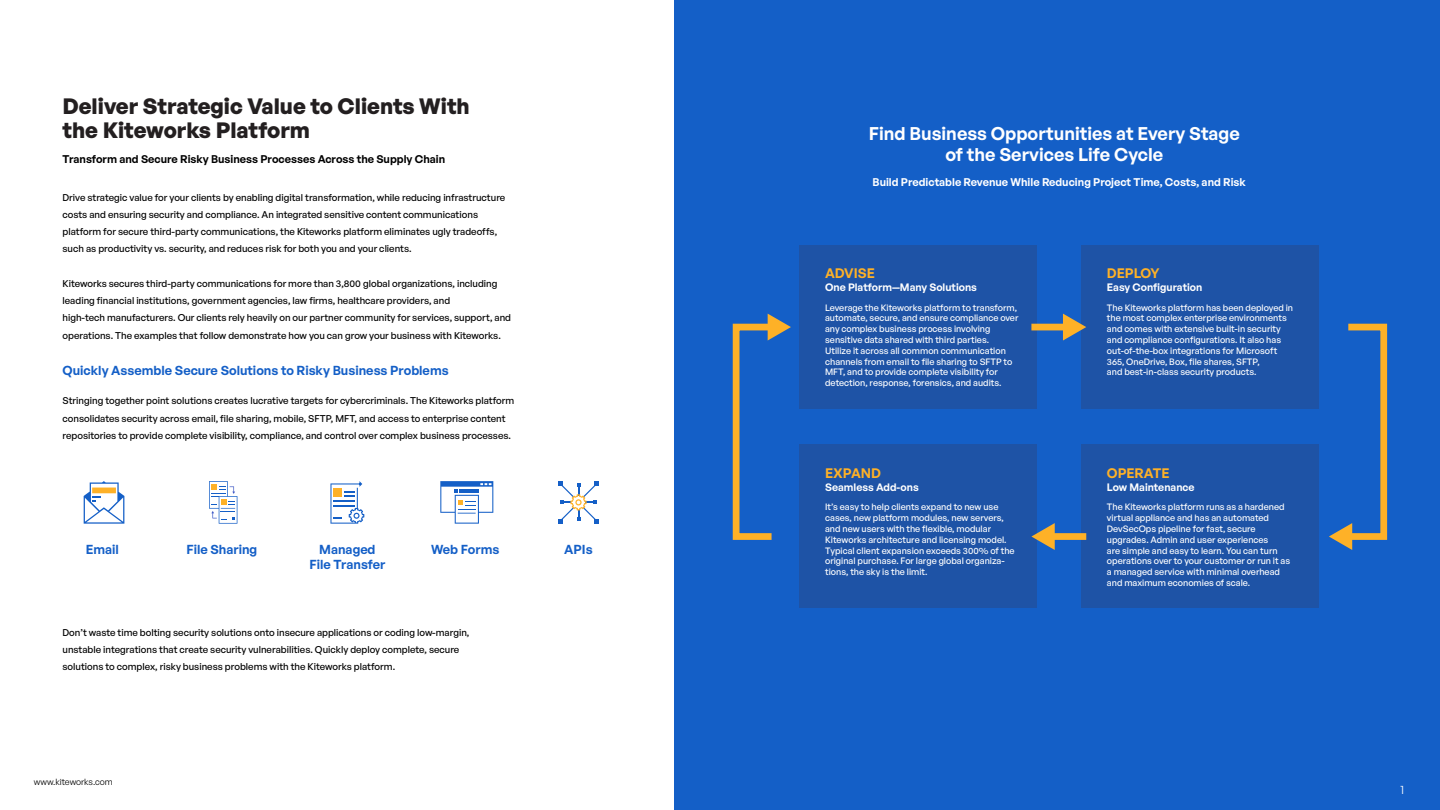
<style>
.page{position:relative;width:1440px;height:810px;background:#fff}
.page>*{position:absolute;margin:0;border:0;box-sizing:border-box;transform-origin:0 0}
.t1{font:700 21.75px/24px "General Sans";color:#231f20}
.t2{font:600 18px/21.6px "General Sans";color:#fff;text-align:center}
.t3{font:600 13.5px "General Sans";color:#feb127}
.t4{font:600 12.75px/15.3px "General Sans";color:#145fc7;text-align:center}
.t5{font:12px "General Sans";color:#fff}
.t6{font:600 10.95px "General Sans";color:#fff}
.t7{font:600 10.95px "General Sans";color:#000}
.t8{font:600 10.5px "General Sans";color:#fff}
.t9{font:500 9.6px/17.2px "General Sans";color:#000}
.t10{font:500 9px/10.8px "General Sans";color:#fff}
.t11{font:8.77px "General Sans";color:#000}
</style>
<div class="page">
<div style="left:675px;top:0;width:765px;height:810px;background:#145fc7"></div>
<svg style="left:558px;top:481px;width:41px;height:43px"></svg>
<svg style="left:209px;top:481px;width:28px;height:43px"></svg>
<svg style="left:84px;top:481px;width:40px;height:43px"></svg>
<svg style="left:330px;top:481px;width:34px;height:43px"></svg>
<svg style="left:440px;top:481px;width:53px;height:43px"></svg>
<div style="left:799px;top:245px;width:238px;height:164px;background:#1e53a6"></div>
<div style="left:799px;top:444px;width:238px;height:163px;background:#1e53a6"></div>
<div style="left:1081px;top:245px;width:238px;height:164px;background:#1e53a6"></div>
<div style="left:1081px;top:444px;width:238px;height:163px;background:#1e53a6"></div>
<div style="left:1031px;top:324px;width:36px;height:6px;background:#feb127"></div>
<svg style="left:1063px;top:314px;width:23px;height:27px"></svg>
<div style="left:1051px;top:533px;width:35px;height:7px;background:#feb127"></div>
<svg style="left:1031px;top:523px;width:24px;height:27px"></svg>
<div style="left:733px;top:324px;width:42px;height:216px;border:7px solid #feb127"></div>
<svg style="left:768px;top:314px;width:23px;height:27px"></svg>
<div style="left:1345px;top:324px;width:42px;height:216px;border:7px solid #feb127"></div>
<svg style="left:1329px;top:523px;width:23px;height:27px"></svg>
<h1 class="t1" style="left:63px;top:93px;width:409px">Deliver Strategic Value to Clients With the Kiteworks Platform</h1>
<p class="t7" style="left:63px;top:152px;width:384px">Transform and Secure Risky Business Processes Across the Supply Chain</p>
<p class="t9" style="left:63px;top:188px;width:444px">Drive strategic value for your clients by enabling digital transformation, while reducing infrastructure costs and ensuring security and compliance. An integrated sensitive content communications platform for secure third-party communications, the Kiteworks platform eliminates ugly tradeoffs, such as productivity vs. security, and reduces risk for both you and your clients.</p>
<p class="t9" style="left:63px;top:275px;width:450px">Kiteworks secures third-party communications for more than 3,800 global organizations, including leading financial institutions, government agencies, law firms, healthcare providers, and<br>high-tech manufacturers. Our clients rely heavily on our partner community for services, support, and operations. The examples that follow demonstrate how you can grow your business with Kiteworks.</p>
<h3 class="t4" style="left:63px;top:362px;width:388px">Quickly Assemble Secure Solutions to Risky Business Problems</h3>
<p class="t9" style="left:63px;top:392px;width:453px">Stringing together point solutions creates lucrative targets for cybercriminals. The Kiteworks platform consolidates security across email, file sharing, mobile, SFTP, MFT, and access to enterprise content repositories to provide complete visibility, compliance, and control over complex business processes.</p>
<h3 class="t4" style="left:86px;top:541px;width:35px">Email</h3>
<h3 class="t4" style="left:186px;top:541px;width:72px">File Sharing</h3>
<h3 class="t4" style="left:310px;top:541px;width:77px">Managed<br>File Transfer</h3>
<h3 class="t4" style="left:431px;top:541px;width:70px">Web Forms</h3>
<h3 class="t4" style="left:564px;top:541px;width:30px">APIs</h3>
<p class="t9" style="left:63px;top:624px;width:408px">Don’t waste time bolting security solutions onto insecure applications or coding low-margin, unstable integrations that create security vulnerabilities. Quickly deploy complete, secure solutions to complex, risky business problems with the Kiteworks platform.</p>
<p class="t11" style="left:34px;top:776px;width:81px">www.kiteworks.com</p>
<h2 class="t2" style="left:869px;top:122px;width:372px">Find Business Opportunities at Every Stage of the Services Life Cycle</h2>
<p class="t6" style="left:873px;top:175px;width:375px">Build Predictable Revenue While Reducing Project Time, Costs, and Risk</p>
<h3 class="t3" style="left:825px;top:264px;width:51px">ADVISE</h3>
<p class="t8" style="left:825px;top:280px;width:153px">One Platform—Many Solutions</p>
<p class="t10" style="left:825px;top:302px;width:195px">Leverage the Kiteworks platform to transform, automate, secure, and ensure compliance over any complex business process involving sensitive data shared with third parties.<br>Utilize it across all common communication channels from email to file sharing to SFTP to MFT, and to provide complete visibility for detection, response, forensics, and audits.</p>
<h3 class="t3" style="left:825px;top:464px;width:57px">EXPAND</h3>
<p class="t8" style="left:825px;top:480px;width:95px">Seamless Add-ons</p>
<p class="t10" style="left:825px;top:502px;width:191px">It’s easy to help clients expand to new use cases, new platform modules, new servers, and new users with the flexible, modular Kiteworks architecture and licensing model.<br>Typical client expansion exceeds 300% of the original purchase. For large global organiza&shy;tions, the sky is the limit.</p>
<h3 class="t3" style="left:1107px;top:264px;width:54px">DEPLOY</h3>
<p class="t8" style="left:1107px;top:280px;width:97px">Easy Configuration</p>
<p class="t10" style="left:1107px;top:302px;width:188px">The Kiteworks platform has been deployed in the most complex enterprise environments and comes with extensive built-in security and compliance configurations. It also has out-of-the-box integrations for Microsoft 365, OneDrive, Box, file shares, SFTP,<br>and best-in-class security products.</p>
<h3 class="t3" style="left:1107px;top:464px;width:64px">OPERATE</h3>
<p class="t8" style="left:1107px;top:480px;width:89px">Low Maintenance</p>
<p class="t10" style="left:1107px;top:502px;width:185px">The Kiteworks platform runs as a hardened virtual appliance and has an automated DevSecOps pipeline for fast, secure upgrades. Admin and user experiences<br>are simple and easy to learn. You can turn operations over to your customer or run it as a managed service with minimal overhead and maximum economies of scale.</p>
<p class="t5" style="left:1401px;top:783px;width:5px">1</p>
</div>
